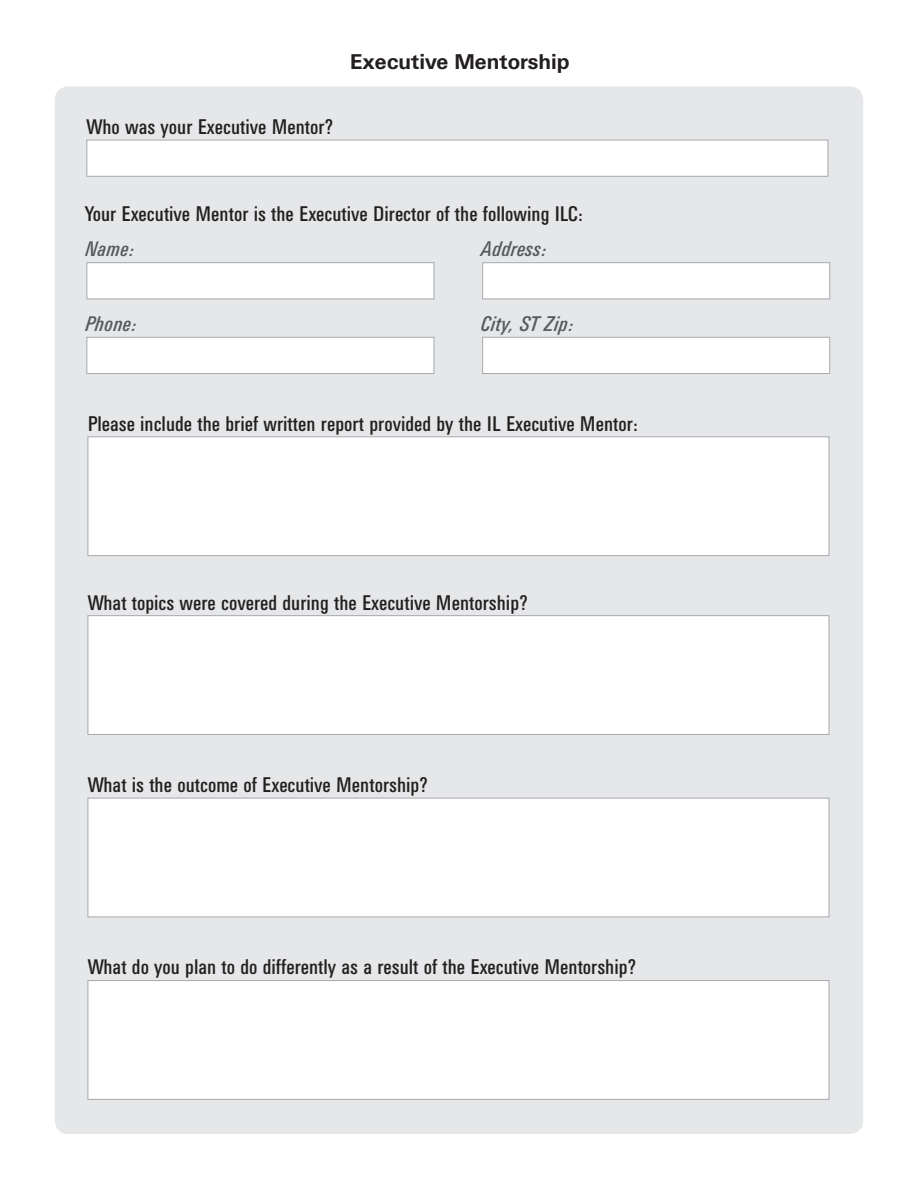
<style>
.page{position:relative;width:918px;height:1188px;background:#fff}
.page>*{position:absolute;margin:0;border:0;box-sizing:border-box;transform-origin:0 0}
.t1{font:21px/35.7px "Univers Condensed BQ";color:#231f20}
.t2{font:italic 21px "Univers Condensed BQ";color:#57585a}
.t3{font:700 21px "Univers BQ";color:#231f20}
.s1{font-style:italic;color:#57585a}
</style>
<div class="page">
<div style="left:55px;top:86px;width:808px;height:1048px;background:#e6e7e9;border-radius:14px"></div>
<div style="left:88px;top:437px;width:741px;height:119px;background:#fff;border:1px solid #a8a9ad"></div>
<div style="left:88px;top:615px;width:741px;height:120px;background:#fff;border:1px solid #a8a9ad"></div>
<div style="left:88px;top:798px;width:741px;height:119px;background:#fff;border:1px solid #a8a9ad"></div>
<div style="left:88px;top:980px;width:741px;height:120px;background:#fff;border:1px solid #a8a9ad"></div>
<div style="left:87px;top:140px;width:741px;height:36px;background:#fff;border:1px solid #a8a9ad"></div>
<div style="left:87px;top:263px;width:347px;height:36px;background:#fff;border:1px solid #a8a9ad"></div>
<div style="left:87px;top:337px;width:347px;height:37px;background:#fff;border:1px solid #a8a9ad"></div>
<div style="left:482px;top:263px;width:348px;height:36px;background:#fff;border:1px solid #a8a9ad"></div>
<div style="left:482px;top:337px;width:348px;height:37px;background:#fff;border:1px solid #a8a9ad"></div>
<p class="t1" style="left:87px;top:109px;width:248px">Who was your Executive Mentor?</p>
<h2 class="t3" style="left:350px;top:50px;width:221px">Executive Mentorship</h2>
<p class="t1" style="left:85px;top:196px;width:499px">Your Executive Mentor is the Executive Director of the following ILC:<br><span class="s1">Name:</span></p>
<p class="t2" style="left:481px;top:238px;width:68px">Address:</p>
<p class="t2" style="left:85px;top:312px;width:54px">Phone:</p>
<p class="t2" style="left:481px;top:312px;width:95px">City, ST Zip:</p>
<p class="t1" style="left:88px;top:406px;width:551px">Please include the brief written report provided by the IL Executive Mentor:</p>
<p class="t1" style="left:88px;top:585px;width:441px">What topics were covered during the Executive Mentorship?</p>
<p class="t1" style="left:88px;top:768px;width:341px">What is the outcome of Executive Mentorship?</p>
<p class="t1" style="left:88px;top:950px;width:550px">What do you plan to do differently as a result of the Executive Mentorship?</p>
</div>
